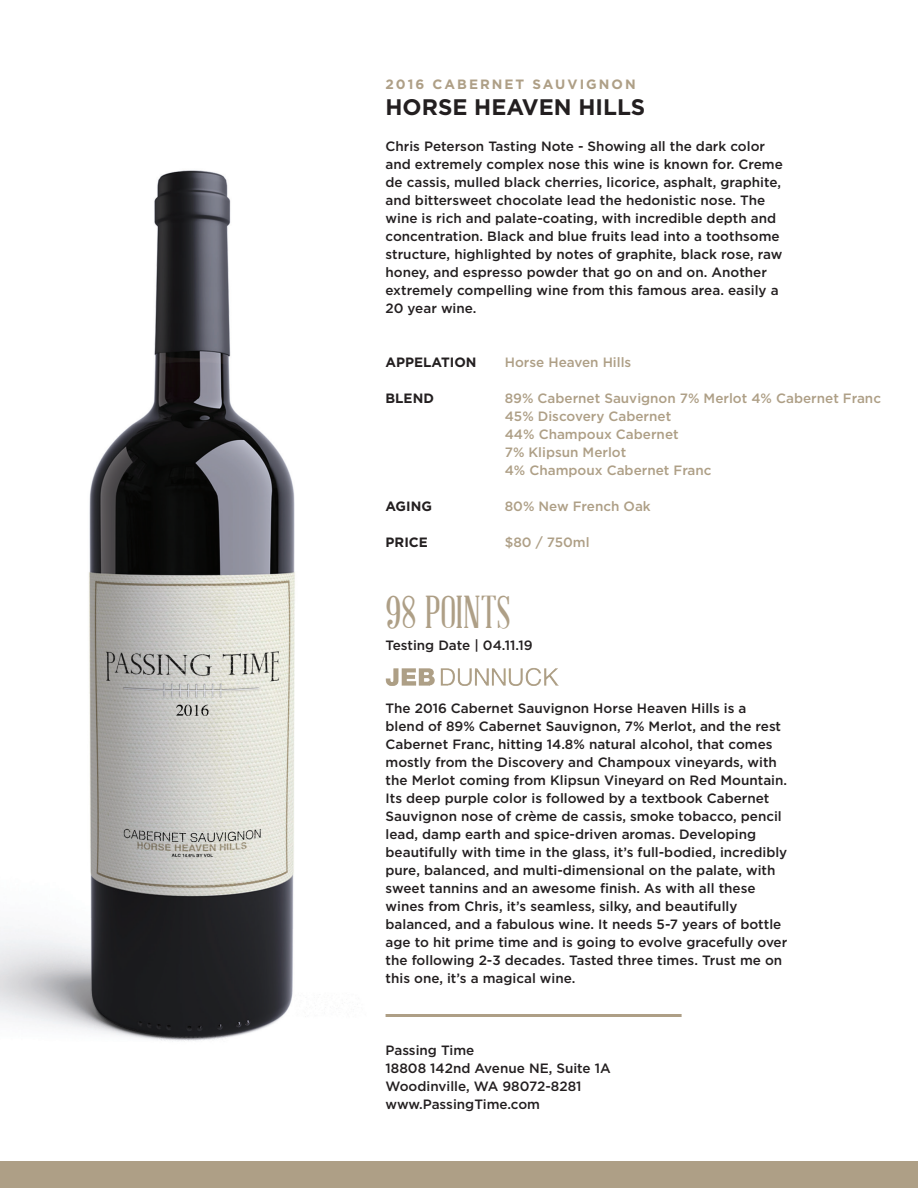
<style>
.page{position:relative;width:918px;height:1188px;background:#fff}
.page>*{position:absolute;margin:0;border:0;box-sizing:border-box;transform-origin:0 0}
.t1{font:45px "Abraham Lincoln";color:#ae9f86}
.t2{font:700 22.5px "Gotham";color:#231f20}
.t3{font:500 13.5px/18px "Gotham";color:#231f20}
.t4{font:500 13.5px/18px "Gotham";color:#ae9f86}
.t5{font:700 13.5px "Gotham";color:#231f20}
.t6{font:700 13.5px "Gotham";letter-spacing:.15em;color:#ae9f86}
</style>
<div class="page">
<img style="left:0;top:170px;width:559px;height:871px">
<div style="left:0;top:1161px;width:918px;height:27px;background:#ae9f86"></div>
<hr style="left:386px;top:1014px;width:296px;height:3px;background:#ae9f86">
<img style="left:386px;top:667px;width:172px;height:19px">
<p class="t6" style="left:386px;top:76px;width:252px">2016 CABERNET SAUVIGNON</p>
<h2 class="t2" style="left:386px;top:92px;width:261px">HORSE HEAVEN HILLS</h2>
<p class="t3" style="left:386px;top:137px;width:399px">Chris Peterson Tasting Note - Showing all the dark color and extremely complex nose this wine is known for. Creme de cassis, mulled black cherries, licorice, asphalt, graphite, and bittersweet chocolate lead the hedonistic nose. The wine is rich and palate-coating, with incredible depth and concentration. Black and blue fruits lead into a toothsome structure, highlighted by notes of graphite, black rose, raw honey, and espresso powder that go on and on. Another extremely compelling wine from this famous area. easily a 20 year wine.</p>
<p class="t5" style="left:386px;top:353px;width:92px">APPELATION</p>
<p class="t5" style="left:386px;top:389px;width:50px">BLEND</p>
<p class="t5" style="left:386px;top:497px;width:48px">AGING</p>
<p class="t5" style="left:386px;top:533px;width:44px">PRICE</p>
<p class="t4" style="left:505px;top:353px;width:128px">Horse Heaven Hills</p>
<p class="t4" style="left:505px;top:389px;width:378px">89% Cabernet Sauvignon 7% Merlot 4% Cabernet Franc<br>45% Discovery Cabernet<br>44% Champoux Cabernet<br>7% Klipsun Merlot<br>4% Champoux Cabernet Franc</p>
<p class="t4" style="left:505px;top:497px;width:148px">80% New French Oak</p>
<p class="t4" style="left:505px;top:533px;width:86px">$80 / 750ml</p>
<h1 class="t1" style="left:386px;top:594px;width:126px">98 POINTS</h1>
<p class="t3" style="left:386px;top:636px;width:149px">Testing Date | 04.11.19</p>
<p class="t3" style="left:386px;top:699px;width:403px">The 2016 Cabernet Sauvignon Horse Heaven Hills is a blend of 89% Cabernet Sauvignon, 7% Merlot, and the rest Cabernet Franc, hitting 14.8% natural alcohol, that comes mostly from the Discovery and Champoux vineyards, with the Merlot coming from Klipsun Vineyard on Red Mountain.<br>Its deep purple color is followed by a textbook Cabernet Sauvignon nose of crème de cassis, smoke tobacco, pencil lead, damp earth and spice-driven aromas. Developing beautifully with time in the glass, it’s full-bodied, incredibly pure, balanced, and multi-dimensional on the palate, with sweet tannins and an awesome finish. As with all these wines from Chris, it’s seamless, silky, and beautifully balanced, and a fabulous wine. It needs 5-7 years of bottle age to hit prime time and is going to evolve gracefully over the following 2-3 decades. Tasted three times. Trust me on this one, it’s a magical wine.</p>
<p class="t3" style="left:386px;top:1041px;width:227px">Passing Time<br>18808 142nd Avenue NE, Suite 1A<br>Woodinville, WA 98072-8281 www.PassingTime.com</p>
</div>
